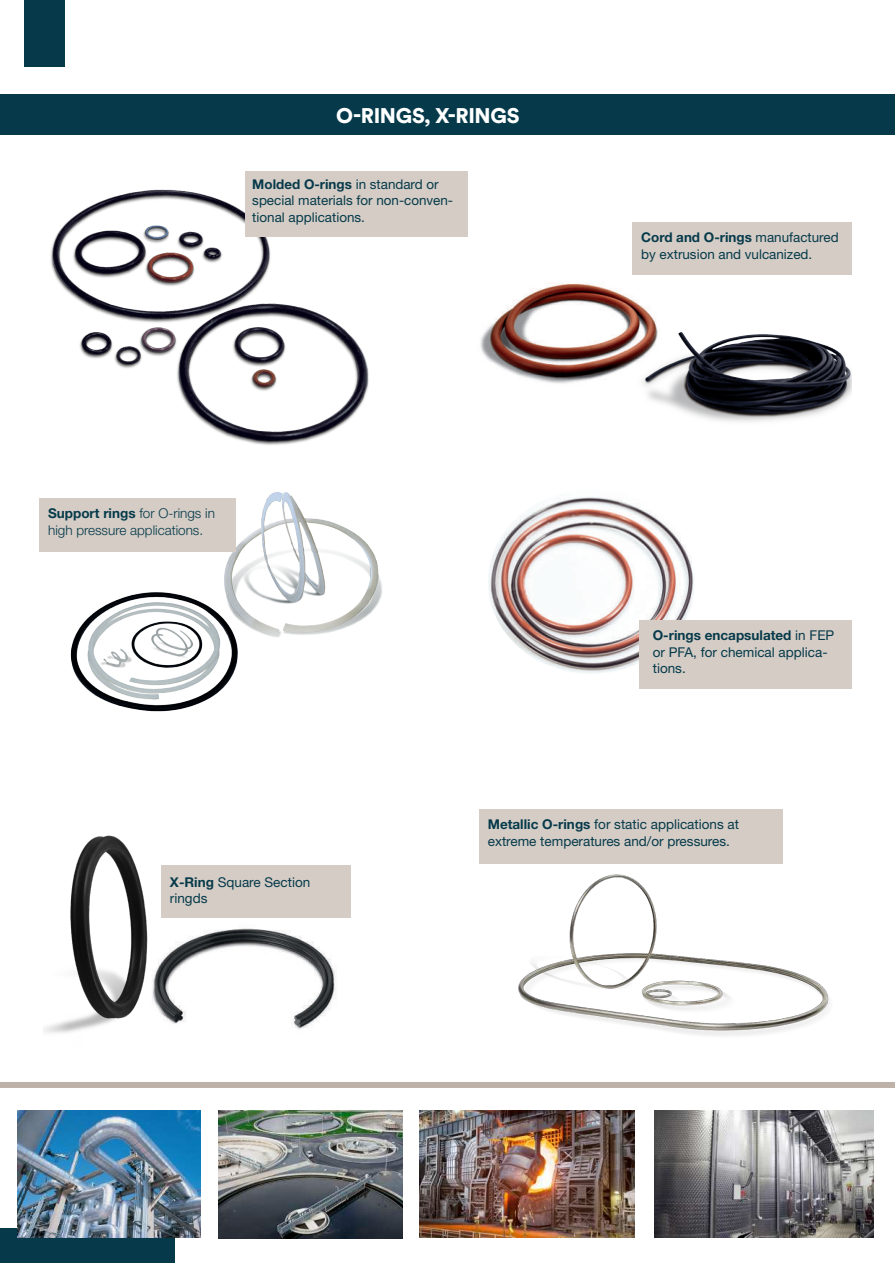
<style>
.page{position:relative;width:895px;height:1263px;background:#fff}
.page>*{position:absolute;margin:0;border:0;box-sizing:border-box;transform-origin:0 0}
.t1{font:900 21px "Circular Std";letter-spacing:-.015em;color:#fff}
.t2{font:13.5px/16.5px "Helvetica Neue LT Std";color:#063a4a}
.t3{font:300 13.5px/16.5px "Helvetica Neue LT Std";color:#063a4a}
.t4{font:13.35px/16.4px "Helvetica Neue LT Std";color:#063a4a}
.s1{font-weight:700}
</style>
<div class="page">
<img style="left:485px;top:846px;width:345px;height:190px">
<img style="left:152px;top:917px;width:190px;height:112px">
<div style="left:0;top:1228px;width:175px;height:35px;background:#063a4a"></div>
<img style="left:70px;top:592px;width:168px;height:120px">
<div style="left:0;top:95px;width:895px;height:40px;background:#063a4a"></div>
<img style="left:18px;top:1110px;width:183px;height:127px">
<img style="left:218px;top:1110px;width:185px;height:128px">
<img style="left:420px;top:1110px;width:215px;height:127px">
<img style="left:654px;top:1110px;width:219px;height:127px">
<img style="left:488px;top:497px;width:206px;height:176px">
<img style="left:215px;top:492px;width:167px;height:156px">
<img style="left:44px;top:835px;width:104px;height:198px">
<div style="left:161px;top:865px;width:189px;height:52px;background:#d4ccc5"></div>
<div style="left:479px;top:809px;width:303px;height:54px;background:#d4ccc5"></div>
<div style="left:639px;top:620px;width:213px;height:69px;background:#d4ccc5"></div>
<div style="left:40px;top:499px;width:196px;height:53px;background:#d4ccc5"></div>
<div style="left:0;top:1082px;width:895px;height:6px;background:#beb2a8"></div>
<div style="left:25px;top:0;width:40px;height:67px;background:#063a4a"></div>
<img style="left:50px;top:189px;width:319px;height:256px">
<div style="left:245px;top:171px;width:222px;height:66px;background:#d4ccc5"></div>
<img style="left:480px;top:282px;width:176px;height:102px">
<img style="left:633px;top:321px;width:219px;height:101px">
<div style="left:632px;top:222px;width:220px;height:53px;background:#d4ccc5"></div>
<h1 class="t1" style="left:336px;top:101px;width:185px">O-RINGS, X-RINGS</h1>
<p class="t4" style="left:252px;top:176px;width:202px"><span class="s1">Molded O-rings</span> in standard or special materials for non-conven&shy;tional applications.</p>
<p class="t4" style="left:641px;top:229px;width:199px"><span class="s1">Cord and O-rings</span> manufactured by extrusion and vulcanized.</p>
<p class="t3" style="left:48px;top:505px;width:168px"><span class="s1">Support rings</span> for O-rings in high pressure applications.</p>
<p class="t2" style="left:170px;top:873px;width:142px"><span class="s1">X-Ring</span> Square Section ringds</p>
<p class="t2" style="left:653px;top:627px;width:183px"><span class="s1">O-rings encapsulated</span> in FEP or PFA, for chemical applica&shy;tions.</p>
<p class="t2" style="left:488px;top:816px;width:253px"><span class="s1">Metallic O-rings</span> for static applications at extreme temperatures and/or pressures.</p>
</div>
